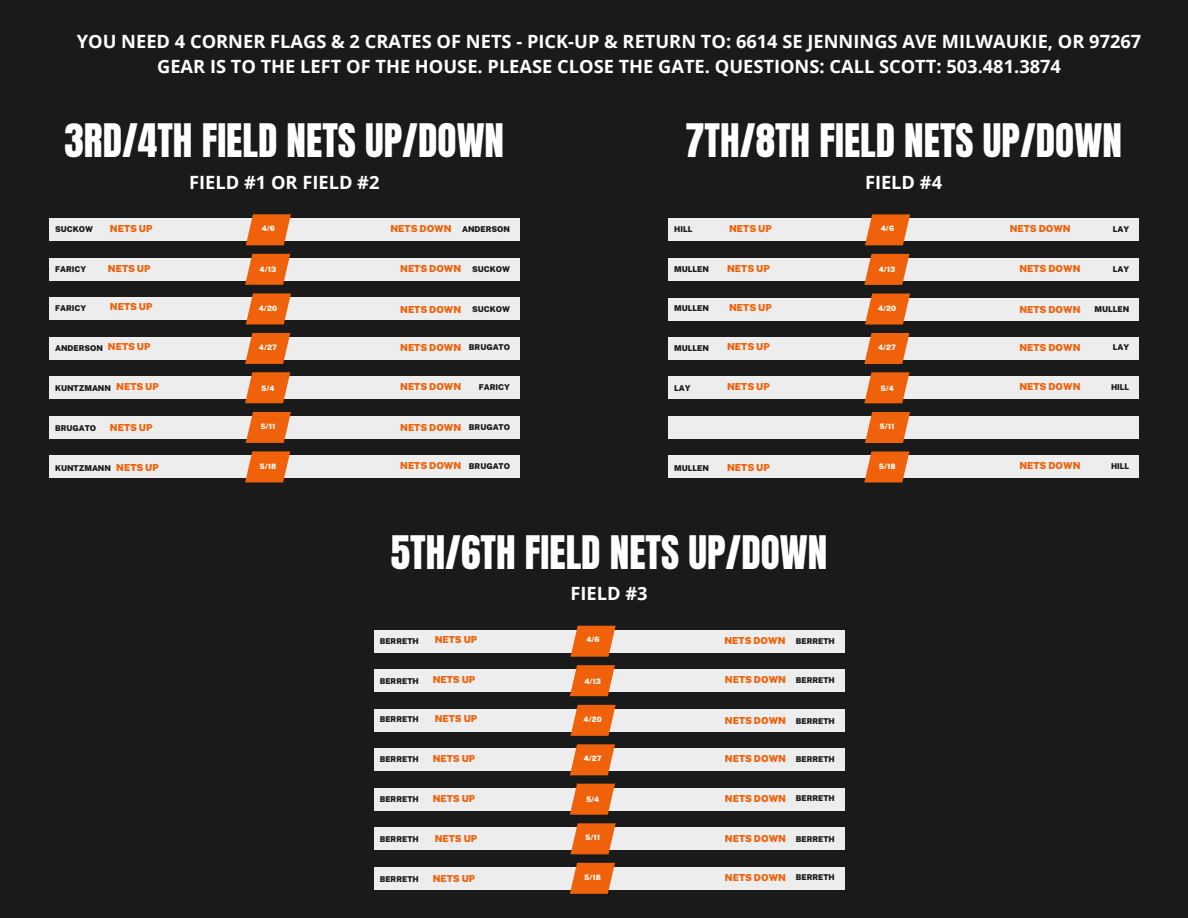
<style>
.page{position:relative;width:1188px;height:918px;background:#1a1a1a}
.page>*{position:absolute;margin:0;border:0;box-sizing:border-box;transform-origin:0 0}
.t1{font:39.3px "Anton";color:#fff}
.t2{font:700 18.3px/24.8px "Open Sans";color:#fff;text-align:center}
.t3{font:900 9.6px "Public Sans";color:#ef620b}
.t4{font:900 8.1px "Public Sans";color:#1a1a1a}
.t5{font:900 7.5px "Public Sans";color:#fffdf6}
</style>
<div class="page">
<div style="left:49px;top:219px;width:471px;height:22px;background:#ededed"></div>
<svg style="left:246px;top:214px;width:45px;height:31px"></svg>
<div style="left:49px;top:258px;width:471px;height:22px;background:#ededed"></div>
<svg style="left:245px;top:254px;width:45px;height:31px"></svg>
<div style="left:49px;top:298px;width:471px;height:22px;background:#ededed"></div>
<svg style="left:246px;top:293px;width:45px;height:31px"></svg>
<div style="left:49px;top:337px;width:471px;height:23px;background:#ededed"></div>
<svg style="left:245px;top:333px;width:45px;height:31px"></svg>
<div style="left:49px;top:377px;width:471px;height:22px;background:#ededed"></div>
<svg style="left:245px;top:372px;width:45px;height:31px"></svg>
<div style="left:49px;top:416px;width:471px;height:23px;background:#ededed"></div>
<svg style="left:246px;top:412px;width:45px;height:31px"></svg>
<div style="left:49px;top:456px;width:471px;height:22px;background:#ededed"></div>
<svg style="left:245px;top:451px;width:45px;height:31px"></svg>
<div style="left:668px;top:219px;width:471px;height:22px;background:#ededed"></div>
<svg style="left:865px;top:214px;width:45px;height:31px"></svg>
<div style="left:668px;top:258px;width:471px;height:23px;background:#ededed"></div>
<svg style="left:864px;top:254px;width:45px;height:31px"></svg>
<div style="left:668px;top:298px;width:471px;height:22px;background:#ededed"></div>
<svg style="left:865px;top:294px;width:45px;height:31px"></svg>
<div style="left:668px;top:337px;width:471px;height:23px;background:#ededed"></div>
<svg style="left:864px;top:333px;width:45px;height:31px"></svg>
<div style="left:668px;top:377px;width:471px;height:22px;background:#ededed"></div>
<svg style="left:864px;top:372px;width:45px;height:31px"></svg>
<div style="left:668px;top:416px;width:471px;height:23px;background:#ededed"></div>
<svg style="left:865px;top:412px;width:45px;height:31px"></svg>
<div style="left:668px;top:456px;width:471px;height:22px;background:#ededed"></div>
<svg style="left:864px;top:451px;width:45px;height:32px"></svg>
<div style="left:374px;top:630px;width:470px;height:22px;background:#ededed"></div>
<svg style="left:571px;top:626px;width:45px;height:31px"></svg>
<div style="left:374px;top:670px;width:470px;height:22px;background:#ededed"></div>
<svg style="left:570px;top:665px;width:45px;height:31px"></svg>
<div style="left:374px;top:709px;width:470px;height:23px;background:#ededed"></div>
<svg style="left:571px;top:705px;width:45px;height:31px"></svg>
<div style="left:374px;top:749px;width:470px;height:22px;background:#ededed"></div>
<svg style="left:570px;top:744px;width:45px;height:31px"></svg>
<div style="left:374px;top:788px;width:470px;height:22px;background:#ededed"></div>
<svg style="left:570px;top:784px;width:45px;height:31px"></svg>
<div style="left:374px;top:828px;width:470px;height:22px;background:#ededed"></div>
<svg style="left:571px;top:823px;width:45px;height:31px"></svg>
<div style="left:374px;top:867px;width:470px;height:22px;background:#ededed"></div>
<svg style="left:570px;top:863px;width:45px;height:31px"></svg>
<p class="t2" style="left:77px;top:29px;width:1066px">YOU NEED 4 CORNER FLAGS &amp; 2 CRATES OF NETS - PICK-UP &amp; RETURN TO: 6614 SE JENNINGS AVE MILWAUKIE, OR 97267<br>GEAR IS TO THE LEFT OF THE HOUSE. PLEASE CLOSE THE GATE. QUESTIONS: CALL SCOTT: 503.481.3874</p>
<h2 class="t1" style="left:65px;top:112px;width:441px">3RD/4TH FIELD NETS UP/DOWN</h2>
<h2 class="t2" style="left:189px;top:169px;width:192px">FIELD #1 OR FIELD #2</h2>
<p class="t3" style="left:110px;top:223px;width:44px">NETS UP</p>
<p class="t3" style="left:390px;top:223px;width:63px">NETS DOWN</p>
<h1 class="t4" style="left:55px;top:225px;width:40px">SUCKOW</h1>
<h3 class="t5" style="left:262px;top:224px;width:15px">4/6</h3>
<p class="t4" style="left:462px;top:225px;width:50px">ANDERSON</p>
<h3 class="t4" style="left:55px;top:265px;width:33px">FARICY</h3>
<p class="t3" style="left:108px;top:263px;width:44px">NETS UP</p>
<h3 class="t5" style="left:260px;top:265px;width:18px">4/13</h3>
<h3 class="t4" style="left:55px;top:303px;width:33px">FARICY</h3>
<p class="t3" style="left:110px;top:301px;width:44px">NETS UP</p>
<h3 class="t4" style="left:55px;top:343px;width:50px">ANDERSON</h3>
<p class="t3" style="left:108px;top:341px;width:44px">NETS UP</p>
<p class="t5" style="left:259px;top:303px;width:20px">4/20</p>
<h3 class="t5" style="left:259px;top:343px;width:19px">4/27</h3>
<h3 class="t4" style="left:55px;top:383px;width:57px">KUNTZMANN</h3>
<p class="t3" style="left:116px;top:381px;width:44px">NETS UP</p>
<h3 class="t5" style="left:261px;top:384px;width:15px">5/4</h3>
<p class="t4" style="left:55px;top:423px;width:43px">BRUGATO</p>
<h3 class="t3" style="left:110px;top:421px;width:44px">NETS UP</h3>
<p class="t4" style="left:55px;top:463px;width:57px">KUNTZMANN</p>
<h3 class="t3" style="left:116px;top:461px;width:44px">NETS UP</h3>
<p class="t5" style="left:260px;top:422px;width:16px">5/11</p>
<p class="t5" style="left:260px;top:461px;width:18px">5/18</p>
<p class="t3" style="left:400px;top:263px;width:63px">NETS DOWN</p>
<p class="t4" style="left:472px;top:264px;width:40px">SUCKOW</p>
<p class="t3" style="left:400px;top:304px;width:63px">NETS DOWN</p>
<h3 class="t4" style="left:472px;top:305px;width:40px">SUCKOW</h3>
<p class="t3" style="left:400px;top:342px;width:63px">NETS DOWN</p>
<h3 class="t4" style="left:469px;top:343px;width:43px">BRUGATO</h3>
<h3 class="t3" style="left:400px;top:381px;width:63px">NETS DOWN</h3>
<p class="t4" style="left:479px;top:382px;width:33px">FARICY</p>
<h3 class="t3" style="left:400px;top:421px;width:63px">NETS DOWN</h3>
<p class="t4" style="left:469px;top:422px;width:43px">BRUGATO</p>
<p class="t3" style="left:400px;top:460px;width:63px">NETS DOWN</p>
<p class="t4" style="left:469px;top:461px;width:43px">BRUGATO</p>
<h1 class="t1" style="left:685px;top:112px;width:438px">7TH/8TH FIELD NETS UP/DOWN</h1>
<h1 class="t2" style="left:865px;top:169px;width:79px">FIELD #4</h1>
<p class="t3" style="left:729px;top:223px;width:44px">NETS UP</p>
<p class="t3" style="left:1010px;top:223px;width:63px">NETS DOWN</p>
<p class="t4" style="left:674px;top:225px;width:20px">HILL</p>
<h3 class="t5" style="left:881px;top:224px;width:15px">4/6</h3>
<p class="t4" style="left:1113px;top:225px;width:18px">LAY</p>
<h3 class="t4" style="left:674px;top:265px;width:36px">MULLEN</h3>
<p class="t3" style="left:727px;top:263px;width:44px">NETS UP</p>
<h3 class="t5" style="left:879px;top:265px;width:18px">4/13</h3>
<p class="t4" style="left:674px;top:303px;width:36px">MULLEN</p>
<p class="t3" style="left:729px;top:301px;width:44px">NETS UP</p>
<p class="t4" style="left:674px;top:343px;width:36px">MULLEN</p>
<h3 class="t3" style="left:727px;top:341px;width:44px">NETS UP</h3>
<p class="t5" style="left:878px;top:304px;width:20px">4/20</p>
<h3 class="t5" style="left:878px;top:343px;width:19px">4/27</h3>
<h3 class="t4" style="left:674px;top:383px;width:18px">LAY</h3>
<p class="t3" style="left:727px;top:381px;width:44px">NETS UP</p>
<h3 class="t5" style="left:880px;top:384px;width:15px">5/4</h3>
<p class="t4" style="left:674px;top:463px;width:36px">MULLEN</p>
<h3 class="t3" style="left:727px;top:461px;width:44px">NETS UP</h3>
<p class="t5" style="left:880px;top:422px;width:16px">5/11</p>
<p class="t5" style="left:879px;top:461px;width:18px">5/18</p>
<p class="t3" style="left:1019px;top:263px;width:63px">NETS DOWN</p>
<p class="t4" style="left:1113px;top:264px;width:18px">LAY</p>
<p class="t3" style="left:1019px;top:304px;width:63px">NETS DOWN</p>
<h3 class="t4" style="left:1095px;top:305px;width:36px">MULLEN</h3>
<p class="t3" style="left:1019px;top:342px;width:63px">NETS DOWN</p>
<h3 class="t4" style="left:1113px;top:343px;width:18px">LAY</h3>
<h3 class="t3" style="left:1019px;top:381px;width:63px">NETS DOWN</h3>
<p class="t4" style="left:1111px;top:382px;width:20px">HILL</p>
<h3 class="t3" style="left:1019px;top:460px;width:63px">NETS DOWN</h3>
<p class="t4" style="left:1111px;top:461px;width:20px">HILL</p>
<p class="t1" style="left:391px;top:524px;width:438px">5TH/6TH FIELD NETS UP/DOWN</p>
<p class="t2" style="left:571px;top:581px;width:79px">FIELD #3</p>
<h1 class="t4" style="left:380px;top:636px;width:40px">BERRETH</h1>
<h3 class="t5" style="left:586px;top:635px;width:15px">4/6</h3>
<p class="t4" style="left:796px;top:636px;width:40px">BERRETH</p>
<p class="t3" style="left:435px;top:634px;width:44px">NETS UP</p>
<p class="t3" style="left:724px;top:635px;width:63px">NETS DOWN</p>
<h3 class="t4" style="left:380px;top:676px;width:40px">BERRETH</h3>
<h3 class="t3" style="left:433px;top:674px;width:44px">NETS UP</h3>
<p class="t5" style="left:584px;top:677px;width:18px">4/13</p>
<h3 class="t4" style="left:380px;top:714px;width:40px">BERRETH</h3>
<h3 class="t3" style="left:435px;top:713px;width:44px">NETS UP</h3>
<p class="t4" style="left:380px;top:754px;width:40px">BERRETH</p>
<p class="t3" style="left:433px;top:753px;width:44px">NETS UP</p>
<p class="t5" style="left:584px;top:715px;width:20px">4/20</p>
<h3 class="t5" style="left:584px;top:754px;width:19px">4/27</h3>
<h3 class="t4" style="left:380px;top:794px;width:40px">BERRETH</h3>
<h3 class="t3" style="left:433px;top:793px;width:44px">NETS UP</h3>
<p class="t5" style="left:586px;top:795px;width:15px">5/4</p>
<p class="t4" style="left:380px;top:835px;width:40px">BERRETH</p>
<h3 class="t3" style="left:435px;top:833px;width:44px">NETS UP</h3>
<h3 class="t4" style="left:380px;top:874px;width:40px">BERRETH</h3>
<p class="t3" style="left:433px;top:873px;width:44px">NETS UP</p>
<p class="t5" style="left:585px;top:833px;width:16px">5/11</p>
<p class="t5" style="left:584px;top:873px;width:18px">5/18</p>
<p class="t3" style="left:725px;top:674px;width:63px">NETS DOWN</p>
<p class="t4" style="left:796px;top:675px;width:40px">BERRETH</p>
<h3 class="t3" style="left:725px;top:715px;width:63px">NETS DOWN</h3>
<h3 class="t4" style="left:796px;top:716px;width:40px">BERRETH</h3>
<p class="t3" style="left:725px;top:753px;width:63px">NETS DOWN</p>
<p class="t4" style="left:796px;top:754px;width:40px">BERRETH</p>
<h3 class="t3" style="left:725px;top:793px;width:63px">NETS DOWN</h3>
<p class="t4" style="left:796px;top:794px;width:40px">BERRETH</p>
<p class="t3" style="left:725px;top:833px;width:63px">NETS DOWN</p>
<h3 class="t4" style="left:796px;top:834px;width:40px">BERRETH</h3>
<p class="t3" style="left:725px;top:872px;width:63px">NETS DOWN</p>
<p class="t4" style="left:796px;top:873px;width:40px">BERRETH</p>
</div>
